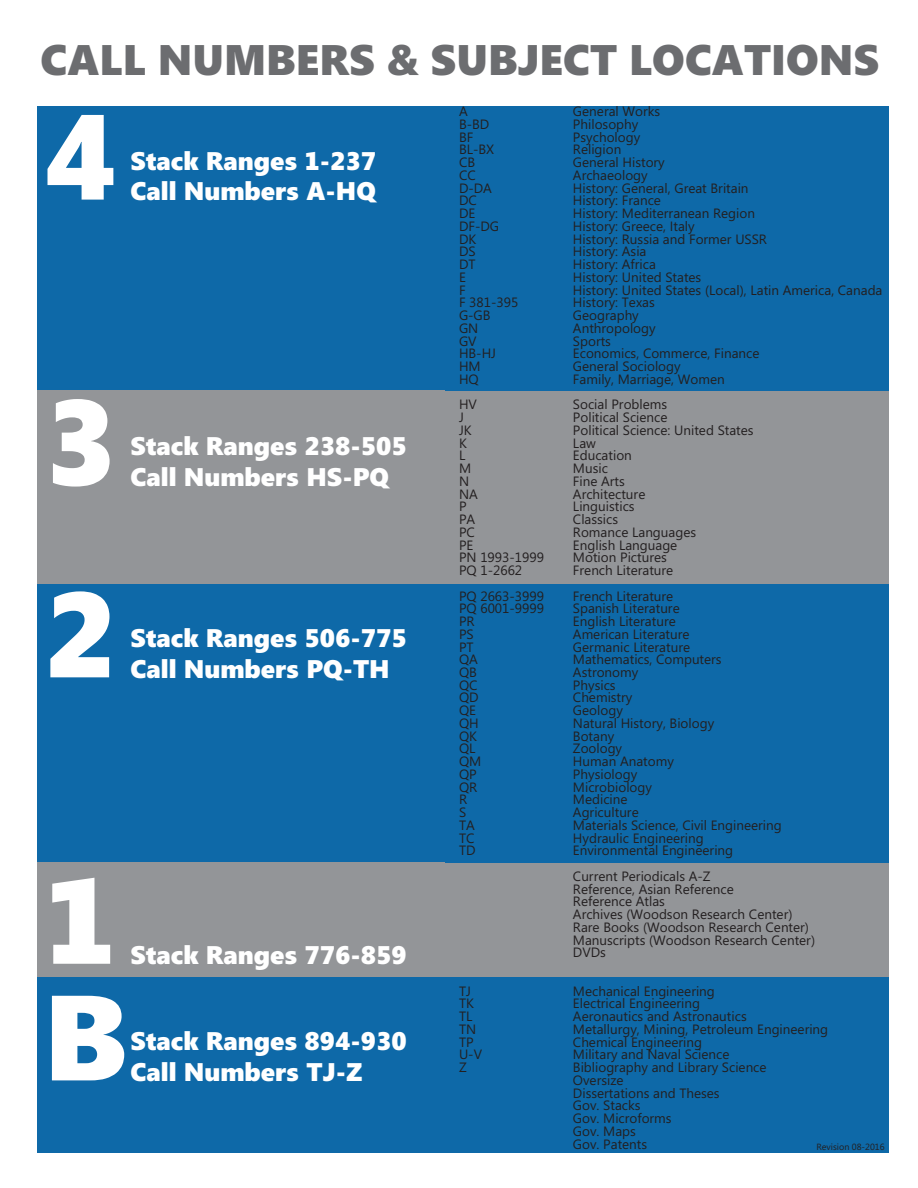
<style>
.page{position:relative;width:918px;height:1188px;background:#fff}
.page>*{position:absolute;margin:0;border:0;box-sizing:border-box;transform-origin:0 0}
.t1{font:900 120.9px "Segoe WPN";color:#fff}
.t2{font:900 42.75px "Segoe WPN";color:#6c6d70}
.t3{font:900 25.5px/30.6px "Segoe WPN";color:#fff}
.t4{font:13.5px/12.8px "Segoe WPN";color:#231f20}
.t5{font:9px "Segoe WPN";color:#231f20}
</style>
<div class="page">
<div style="left:445px;top:390px;width:444px;height:194px;background:#939598"></div>
<div style="left:445px;top:862px;width:444px;height:115px;background:#939598"></div>
<div style="left:445px;top:106px;width:444px;height:284px;background:#0e69a8"></div>
<div style="left:445px;top:584px;width:444px;height:278px;background:#0e69a8"></div>
<div style="left:445px;top:977px;width:444px;height:176px;background:#0e69a8"></div>
<div style="left:38px;top:106px;width:408px;height:284px;background:#0e69a8"></div>
<div style="left:38px;top:584px;width:408px;height:278px;background:#0e69a8"></div>
<div style="left:38px;top:976px;width:408px;height:177px;background:#0e69a8"></div>
<div style="left:38px;top:390px;width:408px;height:194px;background:#939598"></div>
<div style="left:38px;top:862px;width:408px;height:115px;background:#939598"></div>
<p class="t2" style="left:41px;top:32px;width:840px">CALL NUMBERS &amp; SUBJECT LOCATIONS</p>
<h1 class="t1" style="left:44px;top:79px;width:74px">4</h1>
<p class="t3" style="left:130px;top:145px;width:247px">Stack Ranges 1-237<br>Call Numbers A-HQ</p>
<p class="t1" style="left:44px;top:365px;width:74px">3</p>
<p class="t3" style="left:130px;top:430px;width:278px">Stack Ranges 238-505<br>Call Numbers HS-PQ</p>
<p class="t1" style="left:44px;top:557px;width:74px">2</p>
<p class="t3" style="left:130px;top:622px;width:278px">Stack Ranges 506-775<br>Call Numbers PQ-TH</p>
<p class="t1" style="left:44px;top:844px;width:74px">1</p>
<p class="t3" style="left:130px;top:939px;width:278px">Stack Ranges 776-859</p>
<p class="t1" style="left:44px;top:960px;width:85px">B</p>
<p class="t3" style="left:130px;top:1025px;width:278px">Stack Ranges 894-930<br>Call Numbers TJ-Z</p>
<p class="t4" style="left:459px;top:105px;width:61px">A<br>B-BD<br>BF<br>BL-BX<br>CB<br>CC<br>D-DA<br>DC<br>DE<br>DF-DG<br>DK<br>DS<br>DT<br>E<br>F<br>F 381-395<br>G-GB<br>GN<br>GV<br>HB-HJ<br>HM<br>HQ</p>
<p class="t4" style="left:459px;top:398px;width:86px">HV<br>J<br>JK<br>K<br>L<br>M<br>N<br>NA<br>P<br>PA<br>PC<br>PE<br>PN 1993-1999<br>PQ 1-2662</p>
<p class="t4" style="left:459px;top:589px;width:87px">PQ 2663-3999<br>PQ 6001-9999<br>PR<br>PS<br>PT<br>QA<br>QB<br>QC<br>QD<br>QE<br>QH<br>QK<br>QL<br>QM<br>QP<br>QR<br>R<br>S<br>TA<br>TC<br>TD</p>
<p class="t4" style="left:459px;top:984px;width:25px">TJ<br>TK<br>TL<br>TN<br>TP<br>U-V<br>Z</p>
<p class="t4" style="left:573px;top:105px;width:311px">General Works<br>Philosophy<br>Psychology<br>Religion<br>General History<br>Archaeology<br>History: General, Great Britain<br>History: France<br>History: Mediterranean Region<br>History: Greece, Italy<br>History: Russia and Former USSR<br>History: Asia<br>History: Africa<br>History: United States<br>History: United States (Local), Latin America, Canada<br>History: Texas<br>Geography<br>Anthropology<br>Sports<br>Economics, Commerce, Finance<br>General Sociology<br>Family, Marriage, Women</p>
<p class="t4" style="left:573px;top:398px;width:182px">Social Problems<br>Political Science<br>Political Science: United States<br>Law<br>Education<br>Music<br>Fine Arts<br>Architecture<br>Linguistics<br>Classics<br>Romance Languages<br>English Language<br>Motion Pictures<br>French Literature</p>
<p class="t4" style="left:573px;top:589px;width:210px">French Literature<br>Spanish Literature<br>English Literature<br>American Literature<br>Germanic Literature<br>Mathematics, Computers<br>Astronomy<br>Physics<br>Chemistry<br>Geology<br>Natural History, Biology<br>Botany<br>Zoology<br>Human Anatomy<br>Physiology<br>Microbiology<br>Medicine<br>Agriculture<br>Materials Science, Civil Engineering<br>Hydraulic Engineering<br>Environmental Engineering</p>
<p class="t4" style="left:573px;top:870px;width:244px">Current Periodicals A-Z<br>Reference, Asian Reference<br>Reference Atlas<br>Archives (Woodson Research Center)<br>Rare Books (Woodson Research Center)<br>Manuscripts (Woodson Research Center)<br>DVDs</p>
<p class="t4" style="left:573px;top:984px;width:257px">Mechanical Engineering<br>Electrical Engineering<br>Aeronautics and Astronautics<br>Metallurgy, Mining, Petroleum Engineering<br>Chemical Engineering<br>Military and Naval Science<br>Bibliography and Library Science<br>Oversize<br>Dissertations and Theses<br>Gov. Stacks<br>Gov. Microforms<br>Gov. Maps<br>Gov. Patents</p>
<p class="t5" style="left:817px;top:1141px;width:70px">Revision 08-2016</p>
</div>
